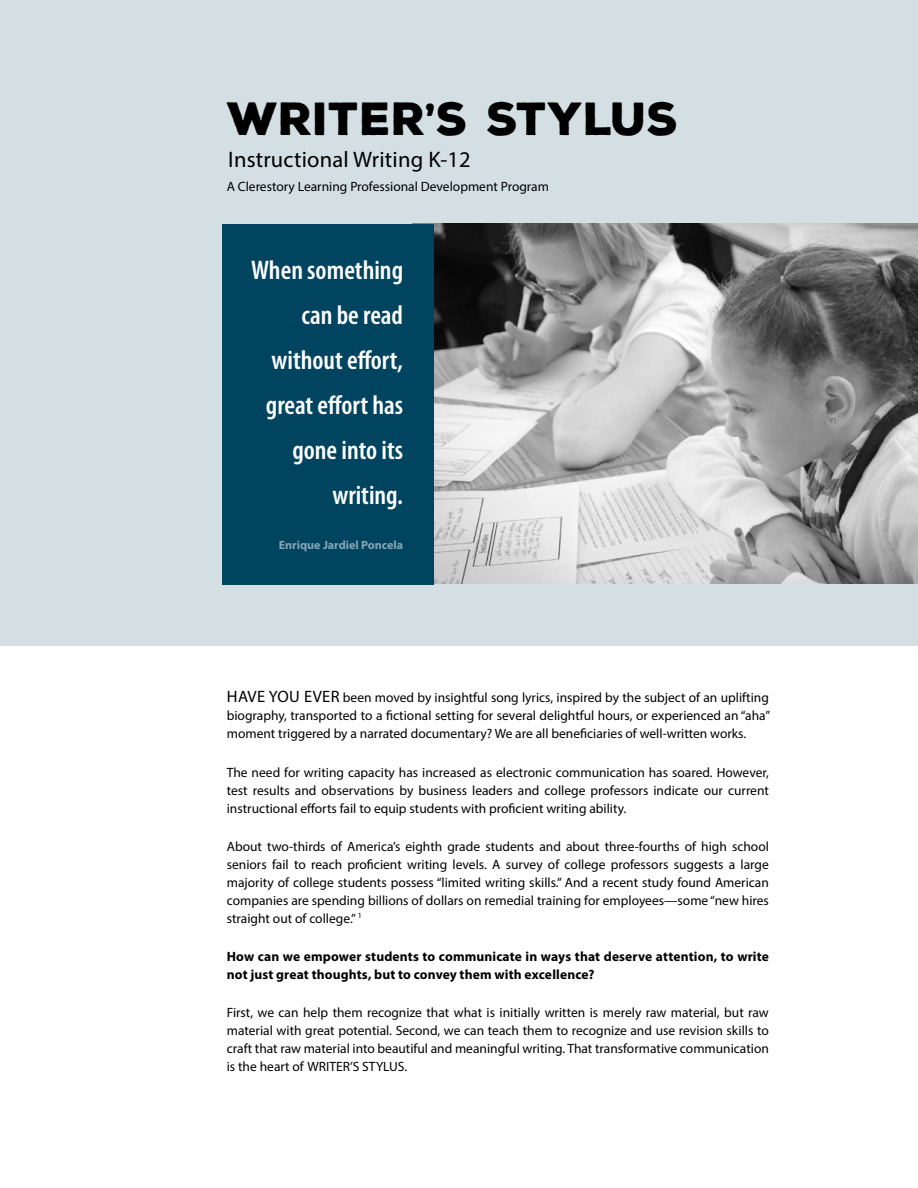
<style>
.page{position:relative;width:918px;height:1188px;background:#fff}
.page>*{position:absolute;margin:0;border:0;box-sizing:border-box;transform-origin:0 0}
.t1{font:900 45px "Nexa Rust Sans";letter-spacing:.005em;color:#000}
.t2{font:600 condensed 27px/45px "Myriad Pro";color:#fff;text-align:right}
.t3{font:22.5px "Myriad Pro";letter-spacing:.01em;color:#000}
.t4{font:13.5px/18px "Myriad Pro";color:#000;text-align:justify}
.t5{font:700 13.5px/18px "Myriad Pro";letter-spacing:.01em;color:#000}
.t6{font:700 12px "Myriad Pro";color:#85a5b3}
.s1{font-size:16.5px}
</style>
<div class="page">
<div style="left:0;top:0;width:918px;height:646px;background:#d4dfe4"></div>
<img style="left:434px;top:224px;width:484px;height:359px">
<div style="left:222px;top:224px;width:212px;height:361px;background:#004460"></div>
<h1 class="t1" style="left:227px;top:89px;width:453px">WRITER’S STYLUS</h1>
<h3 class="t3" style="left:228px;top:146px;width:244px">Instructional Writing K-12</h3>
<p class="t4" style="left:227px;top:177px;width:324px">A Clerestory Learning Professional Development Program</p>
<h2 class="t2" style="left:251px;top:247px;width:154px">When something can be read without effort, great effort has gone into its writing.</h2>
<p class="t6" style="left:279px;top:537px;width:126px">Enrique Jardiel Poncela</p>
<p class="t4" style="left:227px;top:689px;width:545px"><span class="s1">HAVE YOU EVER</span> been moved by insightful song lyrics, inspired by the subject of an uplifting biography, transported to a fictional setting for several delightful hours, or experienced an “aha” moment triggered by a narrated documentary? We are all beneficiaries of well-written works.</p>
<p class="t4" style="left:227px;top:763px;width:544px">The need for writing capacity has increased as electronic communication has soared. However, test results and observations by business leaders and college professors indicate our current instructional efforts fail to equip students with proficient writing ability.</p>
<p class="t4" style="left:227px;top:837px;width:544px">About two-thirds of America’s eighth grade students and about three-fourths of high school seniors fail to reach proficient writing levels. A survey of college professors suggests a large majority of college students possess “limited writing skills.” And a recent study found American companies are spending billions of dollars on remedial training for employees—some “new hires straight out of college.” <sup>1</sup></p>
<p class="t5" style="left:227px;top:947px;width:544px">How can we empower students to communicate in ways that deserve attention, to write not just great thoughts, but to convey them with excellence?</p>
<p class="t4" style="left:227px;top:1004px;width:544px">First, we can help them recognize that what is initially written is merely raw material, but raw material with great potential. Second, we can teach them to recognize and use revision skills to craft that raw material into beautiful and meaningful writing. That transformative communication is the heart of WRITER’S STYLUS.</p>
</div>
